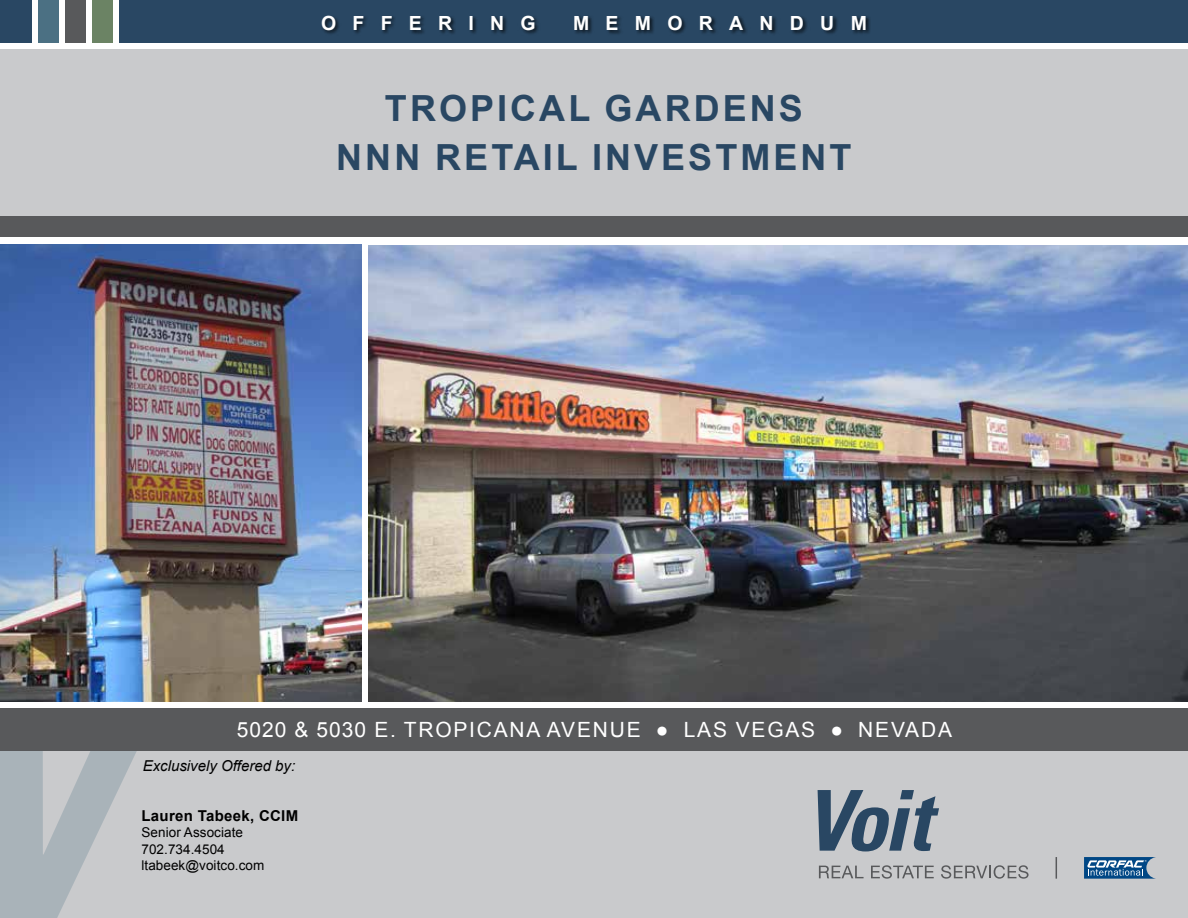
<style>
.page{position:relative;width:1188px;height:918px;background:#fff}
.page>*{position:absolute;margin:0;border:0;box-sizing:border-box;transform-origin:0 0}
.t1{font:700 36px "Arial";letter-spacing:.085em;color:#294763}
.t2{font:21px "Arial";letter-spacing:.085em;color:#fff}
.t3{font:700 19.5px "Arial";letter-spacing:.835em;color:#fff}
.t4{font:italic 15px "Arial";color:#000}
.t5{font:700 15px "Arial";color:#000}
.t6{font:13.5px/16.5px "Arial";letter-spacing:.005em;color:#000}
</style>
<div class="page">
<div style="left:0;top:708px;width:1188px;height:210px;background:#c9cacc"></div>
<svg style="left:0;top:751px;width:137px;height:167px"></svg>
<div style="left:0;top:707px;width:1188px;height:44px;background:#58595b"></div>
<div style="left:0;top:216px;width:1188px;height:22px;background:#58595b"></div>
<div style="left:0;top:0;width:1188px;height:216px;background:#c9cacc"></div>
<div style="left:0;top:0;width:1188px;height:43px;background:#294763"></div>
<div style="left:38px;top:0;width:21px;height:43px;background:#4b7083"></div>
<div style="left:65px;top:0;width:21px;height:43px;background:#58595b"></div>
<div style="left:92px;top:0;width:21px;height:43px;background:#6b8364"></div>
<div style="left:32px;top:0;width:6px;height:46px;background:#fff"></div>
<div style="left:59px;top:0;width:6px;height:46px;background:#fff"></div>
<div style="left:86px;top:0;width:6px;height:46px;background:#fff"></div>
<div style="left:113px;top:0;width:6px;height:46px;background:#fff"></div>
<div style="left:321px;top:15px;width:550px;height:20px;background:#000;opacity:.75"></div>
<svg style="left:819px;top:866px;width:45px;height:12px"></svg>
<svg style="left:871px;top:865px;width:63px;height:14px"></svg>
<svg style="left:941px;top:865px;width:88px;height:14px"></svg>
<svg style="left:818px;top:790px;width:121px;height:61px"></svg>
<svg style="left:1084px;top:857px;width:72px;height:22px"></svg>
<svg style="left:1056px;top:857px;width:1px;height:22px"></svg>
<img style="left:0;top:244px;width:362px;height:458px">
<img style="left:368px;top:245px;width:820px;height:457px">
<div style="left:0;top:43px;width:1188px;height:6px;background:#fff"></div>
<h3 class="t3" style="left:321px;top:10px;width:216px">OFFERING</h3>
<h3 class="t3" style="left:573px;top:10px;width:86px">MEMO</h3>
<h3 class="t3" style="left:699px;top:10px;width:167px">RANDUM</h3>
<h1 class="t1" style="left:385px;top:83px;width:419px">TROPICAL GARDENS</h1>
<h1 class="t1" style="left:336px;top:132px;width:28px">NNN</h1>
<h1 class="t1" style="left:435px;top:132px;width:418px">RETAIL INVESTMENT</h1>
<h2 class="t2" style="left:237px;top:715px;width:717px">5020 &amp; 5030 E. TROPICANA AVENUE ● LAS VEGAS ● N EVADA</h2>
<p class="t4" style="left:143px;top:756px;width:154px">Exclusively Offered by:</p>
<p class="t5" style="left:141px;top:805px;width:158px">LAUREN TABEEK, CCI M</p>
<p class="t6" style="left:141px;top:824px;width:124px">SENIOR ASSOCIATE<br>702.734.4504<br>LTABEEK@VOITCO.COM</p>
</div>
